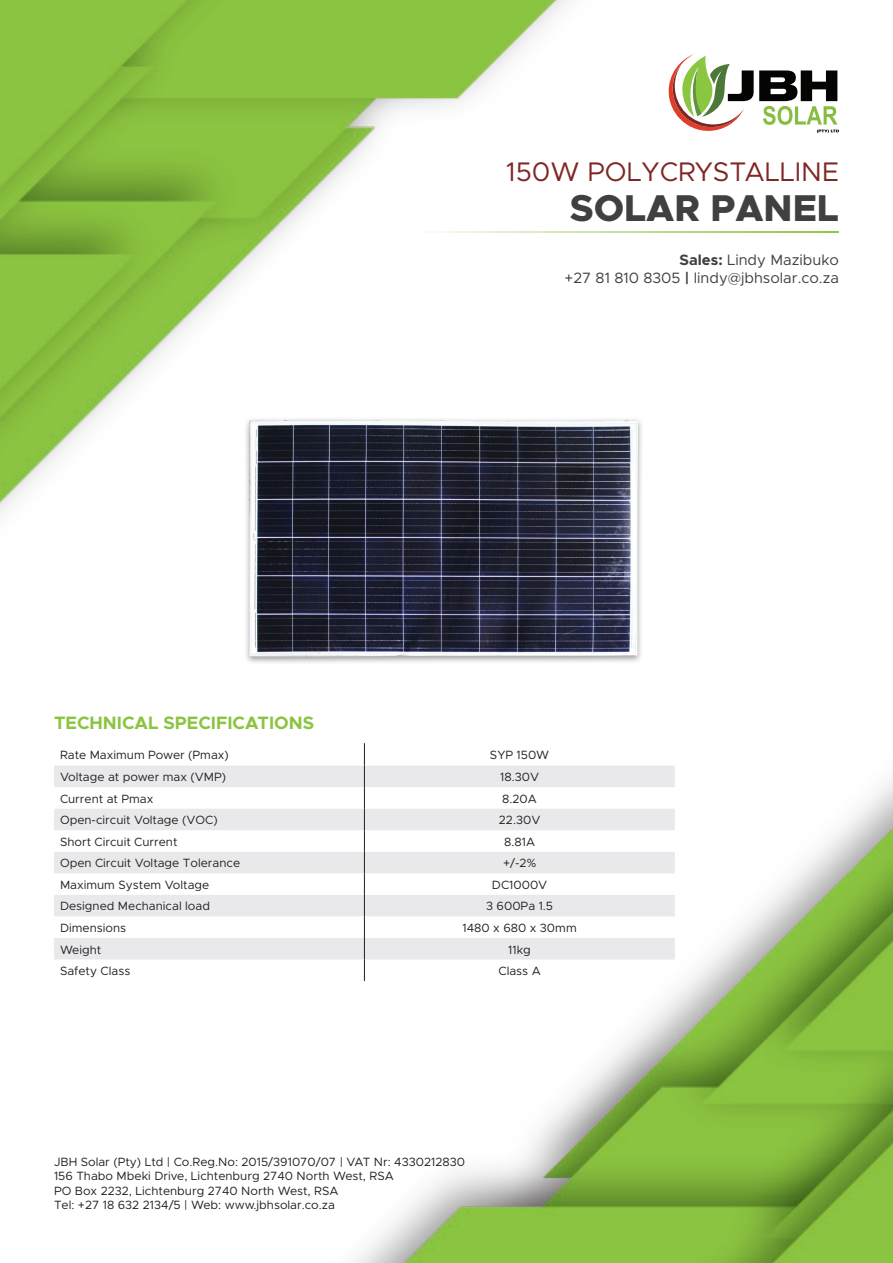
<style>
.page{position:relative;width:893px;height:1263px;background:#fff}
.page>*{position:absolute;margin:0;border:0;box-sizing:border-box;transform-origin:0 0}
.t1{font:800 37.5px "Metropolis";color:#413f41}
.t2{font:27px "Metropolis";color:#7e2825}
.t3{font:700 18px "Metropolis";color:#8bc440}
.t4{font:15px/18px "Metropolis";color:#413f41;text-align:right}
.t5{font:12px/14.4px "Metropolis";color:#231f20}
.s1{font-weight:700}
</style>
<div class="page">
<img style="left:0;top:0;width:893px;height:1263px">
<svg style="left:54px;top:766px;width:621px;height:193px;fill:#e9e9eb"></svg>
<svg style="left:364px;top:743px;width:1px;height:238px"></svg>
<svg style="left:413px;top:232px;width:426px;height:1px"></svg>
<img style="left:244px;top:412px;width:406px;height:257px">
<p class="t2" style="left:506px;top:155px;width:334px">150W POLYCRYSTALLINE</p>
<p class="t1" style="left:570px;top:184px;width:271px">SOLAR PANEL</p>
<p class="t4" style="left:564px;top:251px;width:276px"><span class="s1">Sales:</span> Lindy Mazibuko<br>+27 81 810 8305 <span class="s1">|</span> lindy@jbhsolar.co.za</p>
<p class="t3" style="left:54px;top:711px;width:262px">TECHNICAL SPECIFICATIONS</p>
<p class="t5" style="left:60px;top:748px;width:170px">Rate Maximum Power (Pmax)</p>
<p class="t5" style="left:490px;top:748px;width:61px">SYP 150W</p>
<p class="t5" style="left:60px;top:770px;width:168px">Voltage at power max (VMP)</p>
<p class="t5" style="left:500px;top:770px;width:40px">18.30V</p>
<p class="t5" style="left:60px;top:791px;width:95px">Current at Pmax</p>
<p class="t5" style="left:502px;top:791px;width:36px">8.20A</p>
<p class="t5" style="left:60px;top:813px;width:159px">Open-circuit Voltage (VOC)</p>
<p class="t5" style="left:499px;top:813px;width:43px">22.30V</p>
<p class="t5" style="left:60px;top:834px;width:119px">Short Circuit Current</p>
<p class="t5" style="left:504px;top:834px;width:32px">8.81A</p>
<p class="t5" style="left:60px;top:856px;width:182px">Open Circuit Voltage Tolerance</p>
<p class="t5" style="left:503px;top:856px;width:35px">+/-2%</p>
<p class="t5" style="left:60px;top:877px;width:151px">Maximum System Voltage</p>
<p class="t5" style="left:492px;top:877px;width:57px">DC1000V</p>
<p class="t5" style="left:60px;top:899px;width:152px">Designed Mechanical load</p>
<p class="t5" style="left:486px;top:899px;width:69px">3 600Pa 1.5</p>
<p class="t5" style="left:60px;top:921px;width:68px">Dimensions</p>
<p class="t5" style="left:462px;top:921px;width:116px">1480 x 680 x 30mm</p>
<p class="t5" style="left:60px;top:942px;width:43px">Weight</p>
<p class="t5" style="left:508px;top:942px;width:24px">11kg</p>
<p class="t5" style="left:60px;top:964px;width:72px">Safety Class</p>
<p class="t5" style="left:498px;top:964px;width:44px">Class A</p>
<p class="t5" style="left:54px;top:1154px;width:412px">JBH Solar (Pty) Ltd | Co.Reg.No: 2015/391070/07 | VAT Nr: 4330212830<br>156 Thabo Mbeki Drive, Lichtenburg 2740 North West, RSA<br>PO Box 2232, Lichtenburg 2740 North West, RSA<br>Tel: +27 18 632 2134/5 | Web: www.jbhsolar.co.za</p>
</div>
